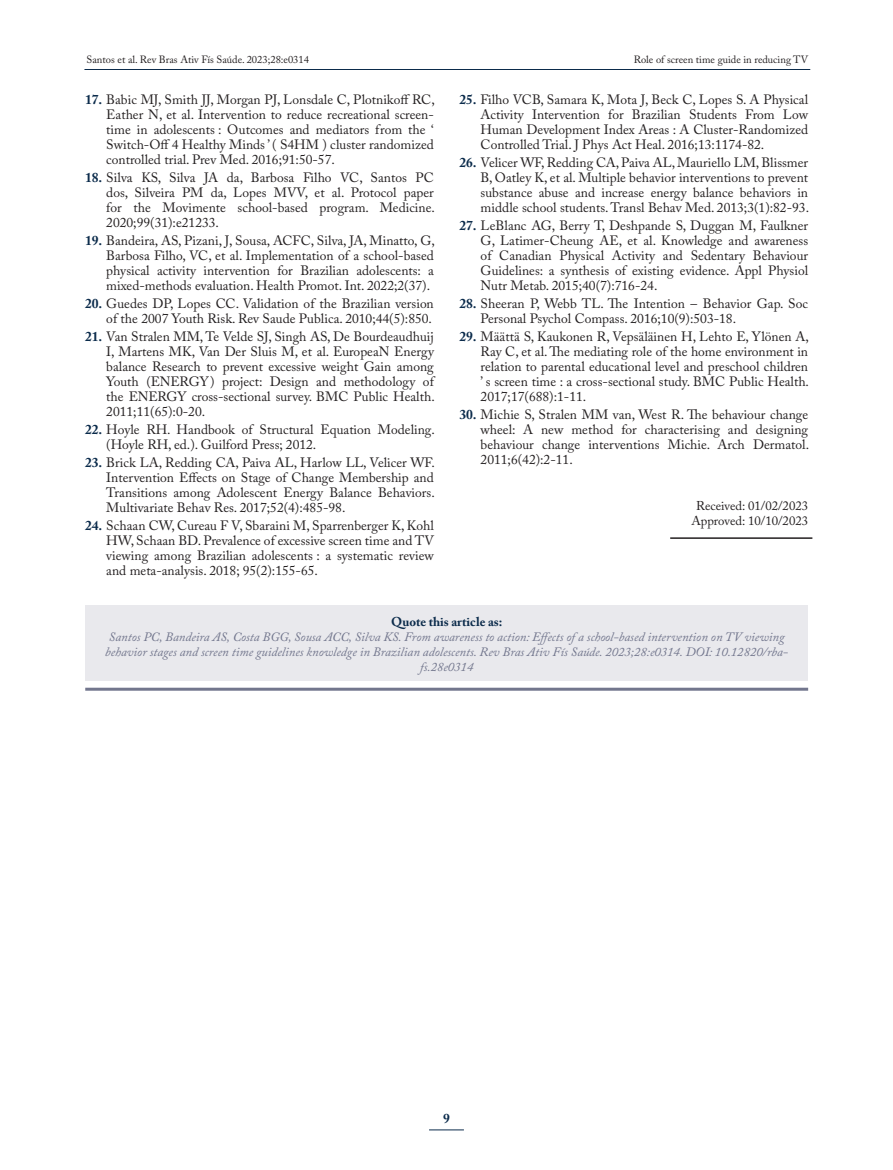
<style>
.page{position:relative;width:893px;height:1170px;background:#fff}
.page>*{position:absolute;margin:0;border:0;box-sizing:border-box;transform-origin:0 0}
.t1{font:13.5px/15px "Adobe Caslon Pro";color:#231f20;text-align:justify}
.t2{font:700 13.5px "Adobe Caslon Pro";color:#0b2b4b}
.t3{font:italic 12.75px/15px "Adobe Caslon Pro";color:#72768d;text-align:center}
.t4{font:12.75px/15px "Adobe Caslon Pro";color:#231f20;text-align:center}
.t5{font:700 12.75px "Adobe Caslon Pro";color:#0b2b4b}
.t6{font:10.5px "Adobe Caslon Pro";color:#231f20}
.s1{font-weight:700;color:#0b2b4b}
</style>
<div class="page">
<hr style="left:429px;top:1129px;width:35px;height:1px;background:#0b2b4b">
<hr style="left:84px;top:69px;width:726px;height:1px;background:#0b2b4b">
<div style="left:85px;top:605px;width:723px;height:76px;background:#e9e9ed"></div>
<hr style="left:85px;top:687px;width:723px;height:3px;background:#72768d">
<hr style="left:670px;top:537px;width:142px;height:2px;background:#231f20">
<p class="t6" style="left:87px;top:53px;width:224px">Santos et al. Rev Bras Ativ Fís Saúde. 2023;28:e0314</p>
<p class="t6" style="left:634px;top:53px;width:176px">Role of screen time guide in reducing TV</p>
<p class="t1" style="left:106px;top:91px;width:330px;text-indent:-21px"><span class="s1">17.</span> Babic MJ, Smith JJ, Morgan PJ, Lonsdale C, Plotnikoff RC, Eather N, et al. Intervention to reduce recreational screen&shy;time in adolescents : Outcomes and mediators from the ‘ Switch-Off 4 Healthy Minds ’ ( S4HM ) cluster randomized controlled trial. Prev Med. 2016;91:50-57.</p>
<p class="t1" style="left:106px;top:169px;width:330px;text-indent:-21px"><span class="s1">18.</span> Silva KS, Silva JA da, Barbosa Filho VC, Santos PC dos, Silveira PM da, Lopes MVV, et al. Protocol paper for the Movimente school-based program. Medicine.<br>2020;99(31):e21233.</p>
<p class="t1" style="left:106px;top:232px;width:330px;text-indent:-21px"><span class="s1">19.</span> Bandeira, AS, Pizani, J, Sousa, ACFC, Silva, JA, Minatto, G, Barbosa Filho, VC, et al. Implementation of a school-based physical activity intervention for Brazilian adolescents: a mixed-methods evaluation. Health Promot. Int. 2022;2(37).</p>
<p class="t1" style="left:85px;top:295px;width:350px;text-align:right"><span class="s1">20.</span> Guedes DP, Lopes CC. Validation of the Brazilian version of the 2007 Youth Risk. Rev Saude Publica. 2010;44(5):850.</p>
<p class="t1" style="left:106px;top:328px;width:330px;text-indent:-21px"><span class="s1">21.</span> Van Stralen MM, Te Velde SJ, Singh AS, De Bourdeaudhuij I, Martens MK, Van Der Sluis M, et al. EuropeaN Energy balance Research to prevent excessive weight Gain among Youth (ENERGY) project: Design and methodology of the ENERGY cross-sectional survey. BMC Public Health.<br>2011;11(65):0-20.</p>
<p class="t1" style="left:106px;top:421px;width:330px;text-indent:-21px"><span class="s1">22.</span> Hoyle RH. Handbook of Structural Equation Modeling. (Hoyle RH, ed.). Guilford Press; 2012.</p>
<p class="t1" style="left:106px;top:454px;width:330px;text-indent:-21px"><span class="s1">23.</span> Brick LA, Redding CA, Paiva AL, Harlow LL, Velicer WF.<br>Intervention Effects on Stage of Change Membership and Transitions among Adolescent Energy Balance Behaviors.<br>Multivariate Behav Res. 2017;52(4):485-98.</p>
<p class="t1" style="left:106px;top:517px;width:329px;text-indent:-21px"><span class="s1">24.</span> Schaan CW, Cureau F V, Sbaraini M, Sparrenberger K, Kohl HW, Schaan BD. Prevalence of excessive screen time and TV viewing among Brazilian adolescents : a systematic review and meta-analysis. 2018; 95(2):155-65.</p>
<p class="t1" style="left:481px;top:91px;width:329px;text-indent:-21px"><span class="s1">25.</span> Filho VCB, Samara K, Mota J, Beck C, Lopes S. A Physical Activity Intervention for Brazilian Students From Low Human Development Index Areas : A Cluster-Randomized Controlled Trial. J Phys Act Heal. 2016;13:1174-82.</p>
<p class="t1" style="left:481px;top:154px;width:330px;text-indent:-21px"><span class="s1">26.</span> Velicer WF, Redding CA, Paiva AL, Mauriello LM, Blissmer B, Oatley K, et al. Multiple behavior interventions to prevent substance abuse and increase energy balance behaviors in middle school students. Transl Behav Med. 2013;3(1):82-93.</p>
<p class="t1" style="left:481px;top:217px;width:329px;text-indent:-21px"><span class="s1">27.</span> LeBlanc AG, Berry T, Deshpande S, Duggan M, Faulkner G, Latimer-Cheung AE, et al. Knowledge and awareness of Canadian Physical Activity and Sedentary Behaviour Guidelines: a synthesis of existing evidence. Appl Physiol Nutr Metab. 2015;40(7):716-24.</p>
<p class="t1" style="left:481px;top:295px;width:329px;text-indent:-21px"><span class="s1">28.</span> Sheeran P, Webb TL. The Intention – Behavior Gap. Soc<br>Personal Psychol Compass. 2016;10(9):503-18.</p>
<p class="t1" style="left:481px;top:328px;width:330px;text-indent:-21px"><span class="s1">29.</span> Määttä S, Kaukonen R, Vepsäläinen H, Lehto E, Ylönen A, Ray C, et al. The mediating role of the home environment in relation to parental educational level and preschool children ’ s screen time : a cross-sectional study. BMC Public Health.<br>2017;17(688):1-11.</p>
<p class="t1" style="left:481px;top:406px;width:330px;text-indent:-21px"><span class="s1">30.</span> Michie S, Stralen MM van, West R. The behaviour change wheel: A new method for characterising and designing behaviour change interventions Michie. Arch Dermatol.<br>2011;6(42):2-11.</p>
<p class="t4" style="left:691px;top:497px;width:118px">Received: 01/02/2023<br>Approved: 10/10/2023</p>
<p class="t5" style="left:391px;top:613px;width:113px">Quote this article as:</p>
<p class="t3" style="left:105px;top:628px;width:685px">Santos PC, Bandeira AS, Costa BGG, Sousa ACC, Silva KS. From awareness to action: Effects of a school-based intervention on TV viewing behavior stages and screen time guidelines knowledge in Brazilian adolescents. Rev Bras Ativ Fís Saúde. 2023;28:e0314. DOI: 10.12820/rba&shy;fs.28e0314</p>
<p class="t2" style="left:443px;top:1110px;width:8px">9</p>
</div>
